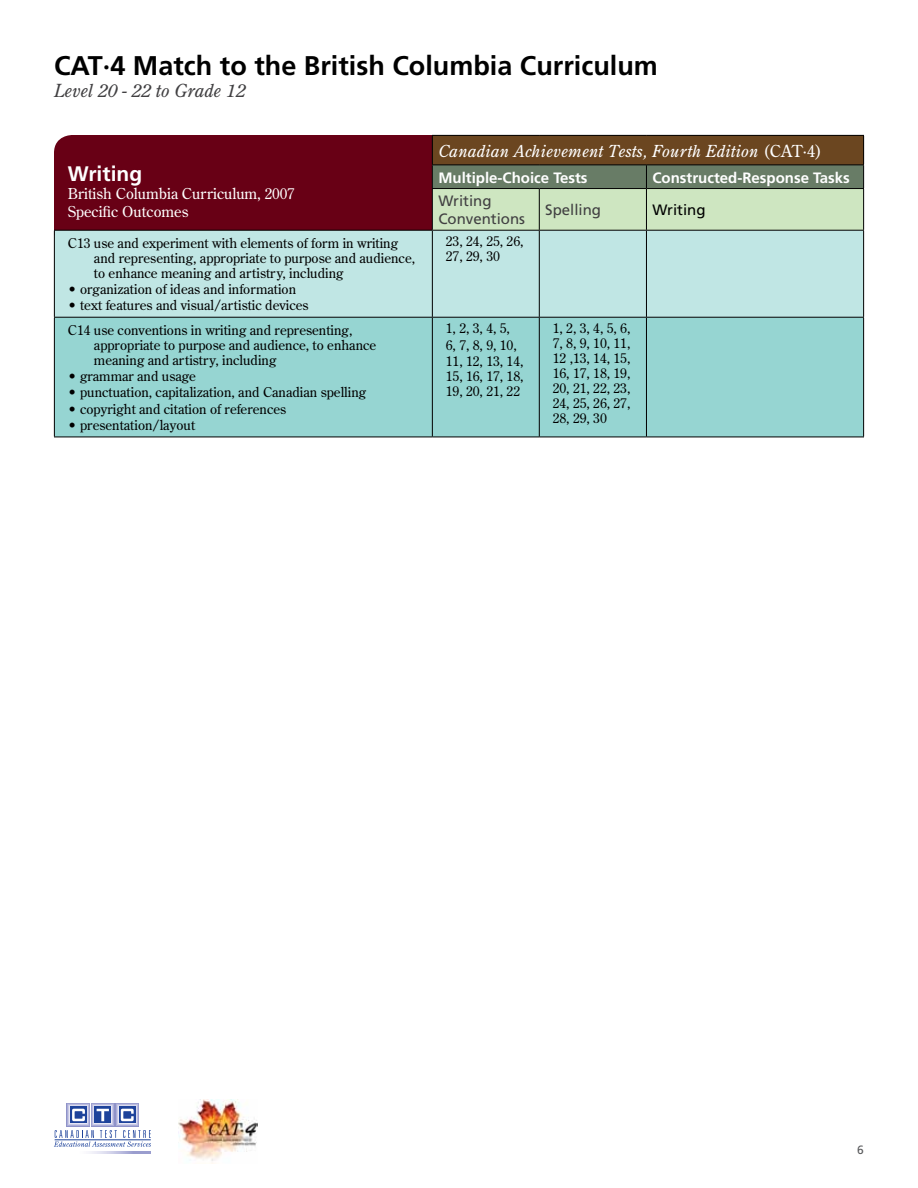
<style>
.page{position:relative;width:918px;height:1188px;background:#fff}
.page>*{position:absolute;margin:0;border:0;box-sizing:border-box;transform-origin:0 0}
.t1{font:700 27px "Frutiger";color:#000}
.t2{font:700 21px "Frutiger";color:#fff}
.t3{font:italic 18px "Century Old Style";color:#414042}
.t4{font:italic 16.5px "Century Old Style";letter-spacing:.01em;color:#fff}
.t5{font:15px/18px "Century Old Style";color:#fff}
.t6{font:700 15px "Frutiger";color:#fff}
.t7{font:15px/18px "Frutiger";color:#414042}
.t8{font:15px "Frutiger";color:#000}
.t9{font:13.5px/15px "Century Old Style";color:#000}
.t10{font:12px "Frutiger";color:#58595b}
.s1{font-style:normal}
</style>
<div class="page">
<svg style="left:90px;top:1152px;width:61px;height:2px"></svg>
<svg style="left:54px;top:1130px;width:97px;height:17px"></svg>
<div style="left:67px;top:1103px;width:23px;height:23px;background:#9da0d0"></div>
<div style="left:67px;top:1104px;width:22px;height:22px;background:#abadd7"></div>
<div style="left:68px;top:1104px;width:21px;height:22px;background:#a5a8d4"></div>
<div style="left:68px;top:1104px;width:21px;height:21px;background:#babbde"></div>
<div style="left:68px;top:1105px;width:20px;height:20px;background:#c9cae6"></div>
<div style="left:69px;top:1105px;width:19px;height:20px;background:#c3c4e3"></div>
<div style="left:69px;top:1105px;width:19px;height:19px;background:#d9daee"></div>
<div style="left:69px;top:1106px;width:18px;height:18px;background:#e7e7f4"></div>
<div style="left:70px;top:1106px;width:17px;height:18px;background:#e3e4f3"></div>
<div style="left:116px;top:1103px;width:23px;height:23px;background:#9da0d0"></div>
<div style="left:116px;top:1104px;width:22px;height:22px;background:#a5a8d4"></div>
<div style="left:117px;top:1104px;width:21px;height:21px;background:#babbde"></div>
<div style="left:117px;top:1105px;width:20px;height:20px;background:#c3c4e3"></div>
<div style="left:118px;top:1105px;width:19px;height:19px;background:#d9daee"></div>
<div style="left:118px;top:1106px;width:18px;height:18px;background:#e3e4f3"></div>
<div style="left:91px;top:1103px;width:23px;height:23px;background:#9da0d0"></div>
<div style="left:92px;top:1104px;width:22px;height:22px;background:#a5a8d4"></div>
<div style="left:92px;top:1104px;width:21px;height:21px;background:#babbde"></div>
<div style="left:93px;top:1105px;width:20px;height:20px;background:#c3c4e3"></div>
<div style="left:93px;top:1105px;width:19px;height:19px;background:#d9daee"></div>
<div style="left:94px;top:1106px;width:18px;height:18px;background:#e7e7f4"></div>
<div style="left:94px;top:1106px;width:17px;height:18px;background:#e3e4f3"></div>
<svg style="left:70px;top:1106px;width:17px;height:17px"></svg>
<svg style="left:72px;top:1109px;width:13px;height:12px"></svg>
<svg style="left:119px;top:1106px;width:17px;height:17px"></svg>
<svg style="left:121px;top:1109px;width:13px;height:12px"></svg>
<svg style="left:94px;top:1106px;width:17px;height:17px"></svg>
<svg style="left:97px;top:1109px;width:12px;height:12px"></svg>
<hr style="left:55px;top:1140px;width:96px;height:1px;background:#1e439b">
<img style="left:178px;top:1100px;width:79px;height:63px">
<div style="left:55px;top:235px;width:808px;height:82px;background:#c0e6e4"></div>
<div style="left:55px;top:318px;width:808px;height:119px;background:#96d5d2"></div>
<hr style="left:54px;top:231px;width:1px;height:86px;background:#000">
<hr style="left:432px;top:231px;width:1px;height:86px;background:#000">
<hr style="left:539px;top:231px;width:1px;height:86px;background:#000">
<hr style="left:646px;top:231px;width:1px;height:86px;background:#000">
<hr style="left:863px;top:231px;width:1px;height:86px;background:#000">
<hr style="left:54px;top:317px;width:378px;height:1px;background:#000">
<hr style="left:54px;top:318px;width:1px;height:119px;background:#000">
<hr style="left:432px;top:317px;width:107px;height:1px;background:#000">
<hr style="left:432px;top:318px;width:1px;height:119px;background:#000">
<hr style="left:539px;top:317px;width:107px;height:1px;background:#000">
<hr style="left:539px;top:318px;width:1px;height:119px;background:#000">
<hr style="left:646px;top:317px;width:218px;height:1px;background:#000">
<hr style="left:646px;top:318px;width:1px;height:119px;background:#000">
<hr style="left:863px;top:318px;width:1px;height:119px;background:#000">
<hr style="left:54px;top:437px;width:378px;height:1px;background:#000">
<hr style="left:432px;top:437px;width:107px;height:1px;background:#000">
<hr style="left:539px;top:437px;width:107px;height:1px;background:#000">
<hr style="left:646px;top:437px;width:218px;height:1px;background:#000">
<svg style="left:54px;top:135px;width:810px;height:100px;background:#80554e"></svg>
<hr style="left:432px;top:188px;width:107px;height:1px;background:#000">
<hr style="left:432px;top:189px;width:1px;height:41px;background:#000">
<hr style="left:539px;top:188px;width:107px;height:1px;background:#000">
<hr style="left:539px;top:189px;width:1px;height:41px;background:#000">
<hr style="left:646px;top:188px;width:218px;height:1px;background:#000">
<hr style="left:646px;top:189px;width:1px;height:41px;background:#000">
<hr style="left:863px;top:189px;width:1px;height:41px;background:#000">
<h1 class="t1" style="left:54px;top:50px;width:605px">CAT∙4 Match to the British Columbia Curriculum</h1>
<h3 class="t3" style="left:54px;top:79px;width:193px">Level 20 - 22 to Grade 12</h3>
<h2 class="t2" style="left:68px;top:161px;width:76px">Writing</h2>
<p class="t5" style="left:68px;top:184px;width:228px">British Columbia Curriculum, 2007<br>Specific Outcomes</p>
<p class="t9" style="left:94px;top:235px;width:323px;text-indent:-26px">C13 use and experiment with elements of form in writing and representing, appropriate to purpose and audience, to enhance meaning and artistry, including</p>
<p class="t9" style="left:68px;top:282px;width:230px">• organization of ideas and information</p>
<p class="t9" style="left:68px;top:298px;width:242px">• text features and visual/artistic devices</p>
<p class="t9" style="left:94px;top:322px;width:284px;text-indent:-26px">C14 use conventions in writing and representing, appropriate to purpose and audience, to enhance meaning and artistry, including</p>
<p class="t9" style="left:68px;top:369px;width:130px">• grammar and usage</p>
<p class="t9" style="left:68px;top:385px;width:300px">• punctuation, capitalization, and Canadian spelling</p>
<p class="t9" style="left:68px;top:401px;width:220px">• copyright and citation of references</p>
<p class="t9" style="left:68px;top:418px;width:129px">• presentation/layout</p>
<p class="t4" style="left:438px;top:140px;width:385px">Canadian Achievement Tests, Fourth Edition <span class="s1">(CAT·4)</span></p>
<p class="t6" style="left:438px;top:169px;width:151px">Multiple-Choice Tests</p>
<p class="t6" style="left:652px;top:169px;width:199px">Constructed-Response Tasks</p>
<p class="t7" style="left:438px;top:192px;width:88px">Writing<br>Conventions</p>
<p class="t7" style="left:545px;top:201px;width:57px">Spelling</p>
<p class="t8" style="left:652px;top:201px;width:55px">Writing</p>
<p class="t9" style="left:446px;top:234px;width:79px">23, 24, 25, 26,<br>27, 29, 30</p>
<p class="t9" style="left:446px;top:320px;width:79px;line-height:16.4px">1, 2, 3, 4, 5,<br>6, 7, 8, 9, 10,<br>11, 12, 13, 14,</p>
<p class="t9" style="left:446px;top:369px;width:79px">15, 16, 17, 18,<br>19, 20, 21, 22</p>
<p class="t9" style="left:553px;top:321px;width:79px;text-align:justify">1, 2, 3, 4, 5, 6, 7, 8, 9, 10, 11, 12 ,13, 14, 15, 16, 17, 18, 19, 20, 21, 22, 23, 24, 25, 26, 27, 28, 29, 30</p>
<p class="t10" style="left:857px;top:1142px;width:8px">6</p>
</div>
